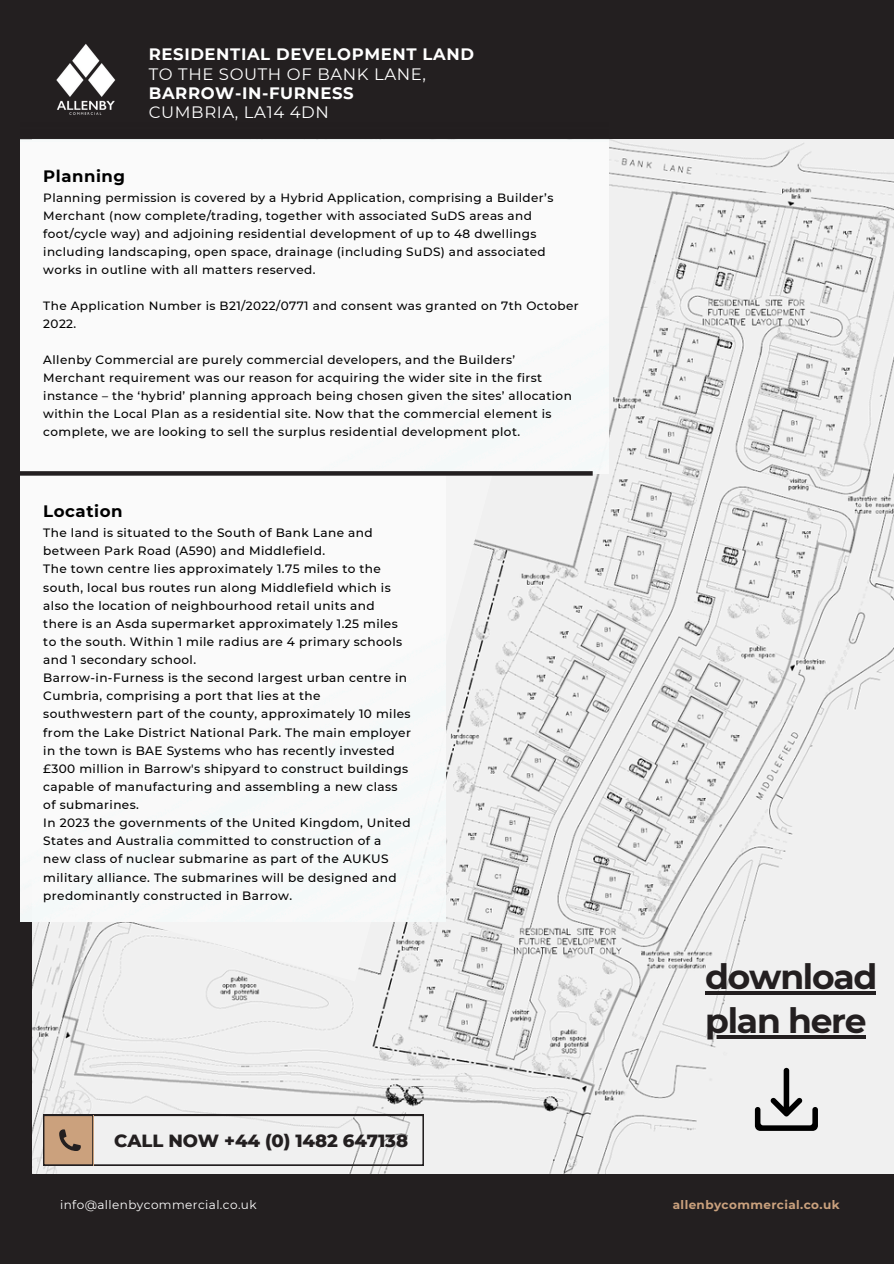
<style>
.page{position:relative;width:894px;height:1264px;background:#fff}
.page>*{position:absolute;margin:0;border:0;box-sizing:border-box;transform-origin:0 0}
.t1{font:700 34.5px "Montserrat";letter-spacing:-.035em;color:#231f20}
.t2{font:800 18px "Montserrat";letter-spacing:-.005em;color:#231f20}
.t3{font:700 16.65px "Montserrat";letter-spacing:.035em;color:#000}
.t4{font:700 16.5px/19.2px "Montserrat";letter-spacing:.035em;color:#fff}
.t5{font:700 16.5px "Montserrat";letter-spacing:.035em;color:#000}
.t6{font:500 12.15px/18.1px "Montserrat";letter-spacing:.035em;color:#000}
.t7{font:500 12px/18px "Montserrat";letter-spacing:.035em;color:#000}
.t8{font:12px "Montserrat";letter-spacing:.035em;color:#fff}
.t9{font:700 12px "Montserrat";letter-spacing:.035em;color:#caa17d}
.s1{font-weight:400}
</style>
<div class="page">
<div style="left:0;top:0;width:893px;height:1263px;background:#231f20"></div>
<img style="left:32px;top:140px;width:861px;height:1033px">
<svg style="left:56px;top:475px;width:496px;height:506px;background:#e8e8e8"></svg>
<svg style="left:43px;top:1114px;width:380px;height:51px;background:#dbd6d3"></svg>
<img style="left:56px;top:44px;width:60px;height:71px">
<div style="left:21px;top:139px;width:587px;height:335px;background:#fafafa"></div>
<div style="left:21px;top:475px;width:424px;height:446px;background:#fafafa"></div>
<hr style="left:705px;top:991px;width:170px;height:4px;background:#231f20">
<hr style="left:705px;top:1035px;width:160px;height:3px;background:#231f20">
<svg style="left:20px;top:471px;width:572px;height:4px"></svg>
<svg style="left:754px;top:1067px;width:63px;height:63px;background:#b8b8b8"></svg>
<h4 class="t4" style="left:149px;top:45px;width:326px">RESIDENTIAL DEVELOPMENT LAND<br><span class="s1">TO THE SOUTH OF BANK LANE,<br></span>BARROW-IN-FURNESS<br><span class="s1">CUMBRIA, LA14 4DN</span></h4>
<p class="t5" style="left:43px;top:166px;width:83px">Planning</p>
<p class="t7" style="left:43px;top:189px;width:511px">Planning permission is covered by a Hybrid Application, comprising a Builder’s Merchant (now complete/trading, together with associated SuDS areas and foot/cycle way) and adjoining residential development of up to 48 dwellings including landscaping, open space, drainage (including SuDS) and associated works in outline with all matters reserved.</p>
<h2 class="t7" style="left:43px;top:297px;width:536px">The Application Number is B21/2022/0771 and consent was granted on 7th October<br>2022.</h2>
<h1 class="t7" style="left:43px;top:351px;width:530px">Allenby Commercial are purely commercial developers, and the Builders’ Merchant requirement was our reason for acquiring the wider site in the first instance – the ‘hybrid’ planning approach being chosen given the sites’ allocation within the Local Plan as a residential site. Now that the commercial element is complete, we are looking to sell the surplus residential development plot.</h1>
<p class="t3" style="left:43px;top:501px;width:81px">Location</p>
<p class="t6" style="left:43px;top:523px;width:369px">The land is situated to the South of Bank Lane and between Park Road (A590) and Middlefield.<br>The town centre lies approximately 1.75 miles to the south, local bus routes run along Middlefield which is also the location of neighbourhood retail units and there is an Asda supermarket approximately 1.25 miles to the south. Within 1 mile radius are 4 primary schools and 1 secondary school.<br>Barrow-in-Furness is the second largest urban centre in Cumbria, comprising a port that lies at the southwestern part of the county, approximately 10 miles from the Lake District National Park. The main employer in the town is BAE Systems who has recently invested £300 million in Barrow's shipyard to construct buildings capable of manufacturing and assembling a new class of submarines.<br>In 2023 the governments of the United Kingdom, United States and Australia committed to construction of a new class of nuclear submarine as part of the AUKUS military alliance. The submarines will be designed and predominantly constructed in Barrow.</p>
<p class="t2" style="left:114px;top:1129px;width:295px">CALL NOW +44 (0) 1482 647138</p>
<p class="t1" style="left:705px;top:956px;width:174px">download</p>
<h5 class="t1" style="left:705px;top:999px;width:163px">plan here</h5>
<h5 class="t8" style="left:60px;top:1197px;width:198px">info@allenbycommercial.co.uk</h5>
<h5 class="t9" style="left:672px;top:1197px;width:168px">allenbycommercial.co.uk</h5>
</div>
